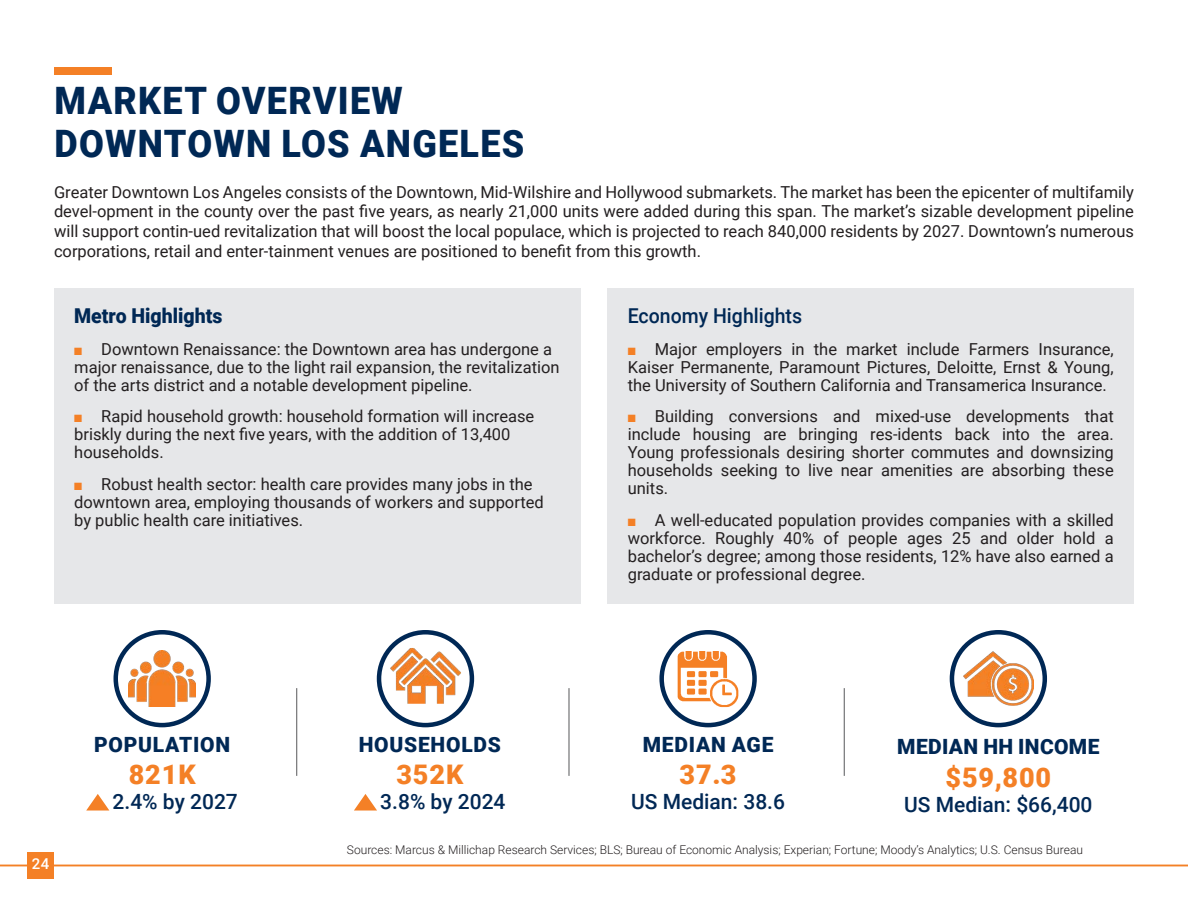
<style>
.page{position:relative;width:1188px;height:918px;background:#fff}
.page>*{position:absolute;margin:0;border:0;box-sizing:border-box;transform-origin:0 0}
.t1{font:900 37.8px/43.2px "Roboto";letter-spacing:.035em;color:#002855;scale:.95 1}
.t2{font:900 27px "Roboto";letter-spacing:.035em;color:#f48026}
.t3{font:500 21px "Roboto";color:#002855}
.t4{font:900 21px "Roboto";letter-spacing:.035em;color:#002855}
.t5{font:900 21px "Roboto";letter-spacing:.015em;color:#002855}
.t6{font:500 20.4px "Roboto";color:#002855;scale:.95 1}
.t7{font:900 20.4px "Roboto";color:#002855;scale:.95 1}
.t8{font:16.5px/18px "Roboto";color:#231f20;text-align:justify}
.t9{font:500 15px "Roboto";color:#fff}
.t10{font:300 12px "Roboto";color:#231f20}
.s1{color:#f48026}
</style>
<div class="page">
<div style="left:608px;top:289px;width:526px;height:315px;background:#e6e7e9"></div>
<div style="left:54px;top:289px;width:526px;height:315px;background:#e6e7e9"></div>
<svg style="left:86px;top:794px;width:23px;height:17px"></svg>
<svg style="left:354px;top:794px;width:23px;height:17px"></svg>
<hr style="left:569px;top:688px;width:1px;height:88px;background:#57585a">
<hr style="left:844px;top:688px;width:1px;height:88px;background:#57585a">
<hr style="left:296px;top:688px;width:1px;height:88px;background:#57585a">
<img style="left:963px;top:651px;width:70px;height:62px">
<div style="left:950px;top:630px;width:97px;height:97px;border:4px solid #002855;border-radius:50%"></div>
<img style="left:675px;top:651px;width:66px;height:61px">
<div style="left:659px;top:630px;width:98px;height:97px;border:4px solid #002855;border-radius:50%"></div>
<img style="left:390px;top:648px;width:71px;height:56px">
<div style="left:377px;top:630px;width:97px;height:97px;border:4px solid #002855;border-radius:50%"></div>
<div style="left:54px;top:67px;width:58px;height:7px;background:#f48026"></div>
<img style="left:128px;top:651px;width:68px;height:55px">
<div style="left:114px;top:630px;width:97px;height:97px;border:4px solid #002855;border-radius:50%"></div>
<hr style="left:0;top:865px;width:1188px;height:1px;background:#f48026">
<div style="left:27px;top:852px;width:27px;height:27px;background:#f48026"></div>
<h1 class="t1" style="left:55px;top:77px;width:496px">MARKET OVERVIEW<br>DOWNTOWN LOS ANGELES</h1>
<p class="t8" style="left:54px;top:181px;width:1082px;line-height:19.8px">Greater Downtown Los Angeles consists of the Downtown, Mid-Wilshire and Hollywood submarkets. The market has been the epicenter of multifamily devel-opment in the county over the past five years, as nearly 21,000 units were added during this span. The market’s sizable development pipeline will support contin-ued revitalization that will boost the local populace, which is projected to reach 840,000 residents by 2027. Downtown’s numerous corporations, retail and enter-tainment venues are positioned to benefit from this growth.</p>
<p class="t7" style="left:74px;top:302px;width:157px">Metro Highlights</p>
<p class="t6" style="left:628px;top:302px;width:185px">Economy Highlights</p>
<p class="t8" style="left:74px;top:339px;width:487px;text-align:left"><span class="s1">■</span> Downtown Renaissance: the Downtown area has undergone a major renaissance, due to the light rail expansion, the revitalization of the arts district and a notable development pipeline.</p>
<p class="t8" style="left:74px;top:407px;width:462px;text-align:left"><span class="s1">■</span> Rapid household growth: household formation will increase briskly during the next five years, with the addition of 13,400 households.</p>
<p class="t8" style="left:74px;top:474px;width:471px;text-align:left"><span class="s1">■</span> Robust health sector: health care provides many jobs in the downtown area, employing thousands of workers and supported by public health care initiatives.</p>
<p class="t8" style="left:628px;top:339px;width:487px"><span class="s1">■</span> Major employers in the market include Farmers Insurance, Kaiser Permanente, Paramount Pictures, Deloitte, Ernst &amp; Young, the University of Southern California and Transamerica Insurance.</p>
<p class="t8" style="left:628px;top:407px;width:488px"><span class="s1">■</span> Building conversions and mixed-use developments that include housing are bringing res-idents back into the area.<br>Young professionals desiring shorter commutes and downsizing households seeking to live near amenities are absorbing these units.</p>
<p class="t8" style="left:628px;top:510px;width:488px"><span class="s1">■</span> A well-educated population provides companies with a skilled workforce. Roughly 40% of people ages 25 and older hold a bachelor’s degree; among those residents, 12% have also earned a graduate or professional degree.</p>
<p class="t9" style="left:32px;top:854px;width:19px">24</p>
<p class="t4" style="left:94px;top:730px;width:137px">POPULATION</p>
<h2 class="t2" style="left:129px;top:756px;width:69px">821K</h2>
<p class="t3" style="left:113px;top:787px;width:127px">2.4% by 2027</p>
<p class="t4" style="left:359px;top:730px;width:144px">HOUSEHOLDS</p>
<h2 class="t2" style="left:396px;top:756px;width:69px">352K</h2>
<p class="t3" style="left:380px;top:787px;width:127px">3.8% by 2024</p>
<p class="t4" style="left:643px;top:730px;width:132px">MEDIAN AGE</p>
<h2 class="t2" style="left:680px;top:756px;width:58px">37.3</h2>
<p class="t3" style="left:631px;top:787px;width:155px">US Median: 38.6</p>
<p class="t5" style="left:897px;top:732px;width:204px">MEDIAN HH INCOME</p>
<h2 class="t2" style="left:945px;top:758px;width:107px">$59,800</h2>
<p class="t3" style="left:904px;top:790px;width:190px">US Median: $66,400</p>
<p class="t10" style="left:347px;top:842px;width:738px">Sources: Marcus &amp; Millichap Research Services; BLS; Bureau of Economic Analysis; Experian; Fortune; Moody’s Analytics; U.S. Census Bureau</p>
</div>
